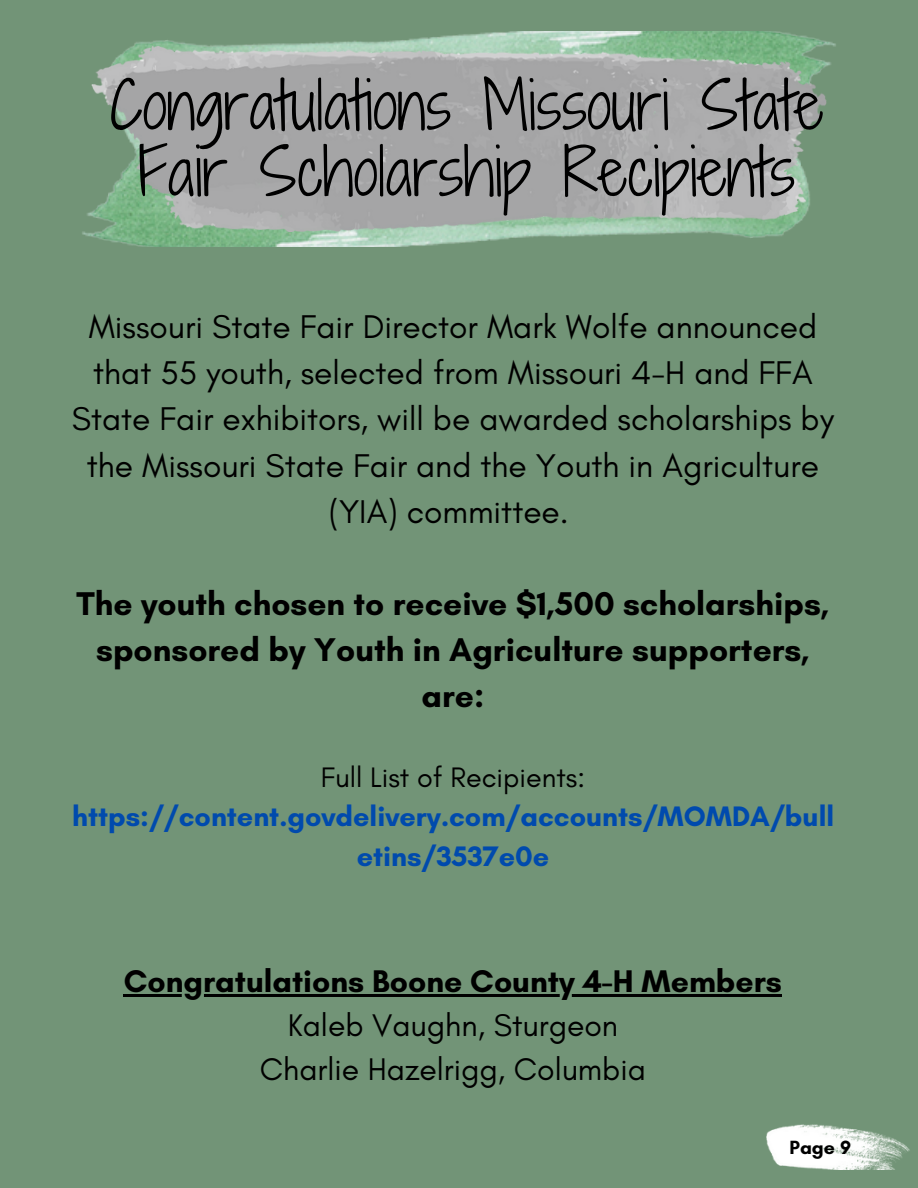
<style>
.page{position:relative;width:918px;height:1188px;background:#729477}
.page>*{position:absolute;margin:0;border:0;box-sizing:border-box;transform-origin:0 0}
.t1{font:63px/66.3px "Shadows Into Light Two";color:#000;text-align:center}
.t2{font:33.45px/46.2px "Glacial Indifference";color:#000;text-align:center}
.t3{font:700 33.45px/46.2px "Glacial Indifference";color:#000;text-align:center}
.t4{font:31.95px "Glacial Indifference";color:#000}
.t5{font:700 31.95px "Glacial Indifference";color:#000}
.t6{font:700 28.65px/39.3px "Glacial Indifference";color:#004aad;text-align:center}
.t7{font:700 19.5px "Glacial Indifference";color:#000}
.s1{font-weight:400;color:#000}
</style>
<div class="page">
<img style="left:133px;top:31px;width:703px;height:73px">
<img style="left:82px;top:211px;width:703px;height:36px">
<img style="left:92px;top:46px;width:734px;height:186px">
<img style="left:766px;top:1125px;width:144px;height:45px">
<hr style="left:124px;top:994px;width:658px;height:2px;background:#000">
<p class="t1" style="left:109px;top:72px;width:715px">Congratulations Missouri State<br>Fair Scholarship Recipients</p>
<p class="t2" style="left:72px;top:303px;width:764px">Missouri State Fair Director Mark Wolfe announced that 55 youth, selected from Missouri 4-H and FFA State Fair exhibitors, will be awarded scholarships by the Missouri State Fair and the Youth in Agriculture (YIA) committee.</p>
<p class="t3" style="left:77px;top:580px;width:754px">The youth chosen to receive $1,500 scholarships, sponsored by Youth in Agriculture supporters, are:</p>
<p class="t6" style="left:72px;top:757px;width:764px"><span class="s1">Full List of Recipients: </span>https://content.govdelivery.com/accounts/MOMDA/bull etins/3537e0e</p>
<p class="t5" style="left:124px;top:961px;width:660px">Congratulations Boone County 4-H Members</p>
<p class="t4" style="left:288px;top:1005px;width:332px">Kaleb Vaughn, Sturgeon</p>
<p class="t4" style="left:260px;top:1049px;width:388px">Charlie Hazelrigg, Columbia</p>
<p class="t7" style="left:790px;top:1135px;width:63px">Page 9</p>
</div>
